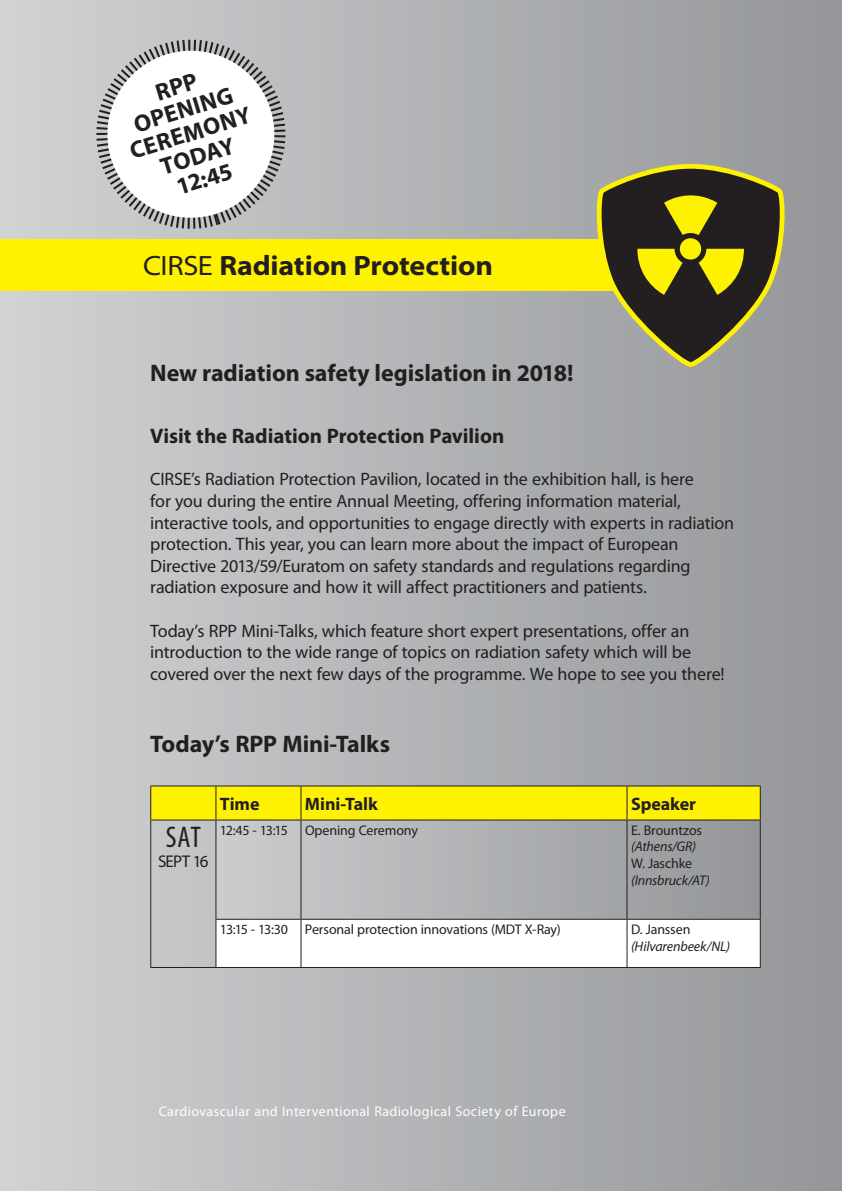
<style>
.page{position:relative;width:842px;height:1191px;background:#fff}
.page>*{position:absolute;margin:0;border:0;box-sizing:border-box;transform-origin:0 0}
.t1{font:condensed 30px "Myriad Pro";color:#231f20}
.t2{font:700 semi-expanded 28px "Myriad Pro";letter-spacing:-.01em;color:#231f20}
.t3{font:700 24px/24px "Myriad Pro";letter-spacing:-.005em;color:#231f20;text-align:center}
.t4{font:700 21px "Myriad Pro";letter-spacing:-.005em;color:#231f20}
.t5{font:18px/21.6px "Myriad Pro";letter-spacing:-.01em;color:#231f20}
.t6{font:700 18px "Myriad Pro";letter-spacing:-.005em;color:#231f20}
.t7{font:17px "Myriad Pro";letter-spacing:-.05em;color:#231f20}
.t8{font:14px "Myriad Pro";letter-spacing:-.01em;color:#231f20}
.t9{font:14px "Myriad Pro";letter-spacing:.03em;color:#fff}
.t10{font:italic 14px "Myriad Pro";letter-spacing:-.01em;color:#231f20}
.s1{font-weight:400}
</style>
<div class="page">
<div style="left:0;top:0;width:842px;height:1191px;background:linear-gradient(to right,#d1d2d4,#939698)"></div>
<div style="left:151px;top:786px;width:609px;height:33px;background:#fff200"></div>
<svg style="left:216px;top:820px;width:544px;height:98px;background:#adafb2"></svg>
<svg style="left:216px;top:919px;width:544px;height:48px"></svg>
<hr style="left:150px;top:785px;width:66px;height:1px;background:#231f20">
<hr style="left:150px;top:786px;width:1px;height:33px;background:#231f20">
<hr style="left:216px;top:785px;width:85px;height:1px;background:#231f20">
<hr style="left:215px;top:786px;width:1px;height:33px;background:#231f20">
<hr style="left:301px;top:785px;width:326px;height:1px;background:#231f20">
<hr style="left:300px;top:786px;width:1px;height:33px;background:#231f20">
<hr style="left:627px;top:785px;width:134px;height:1px;background:#231f20">
<hr style="left:626px;top:786px;width:1px;height:33px;background:#231f20">
<hr style="left:760px;top:786px;width:1px;height:33px;background:#231f20">
<hr style="left:150px;top:819px;width:66px;height:1px;background:#231f20">
<hr style="left:150px;top:820px;width:1px;height:99px;background:#231f20">
<hr style="left:216px;top:819px;width:85px;height:1px;background:#231f20">
<hr style="left:215px;top:820px;width:1px;height:98px;background:#231f20">
<hr style="left:301px;top:819px;width:326px;height:1px;background:#231f20">
<hr style="left:300px;top:820px;width:1px;height:98px;background:#231f20">
<hr style="left:627px;top:819px;width:134px;height:1px;background:#231f20">
<hr style="left:626px;top:820px;width:1px;height:98px;background:#231f20">
<hr style="left:760px;top:820px;width:1px;height:98px;background:#231f20">
<hr style="left:150px;top:919px;width:1px;height:48px;background:#231f20">
<hr style="left:215px;top:918px;width:86px;height:1px;background:#231f20">
<hr style="left:215px;top:919px;width:1px;height:48px;background:#231f20">
<hr style="left:301px;top:918px;width:326px;height:1px;background:#231f20">
<hr style="left:300px;top:919px;width:1px;height:48px;background:#231f20">
<hr style="left:627px;top:918px;width:134px;height:1px;background:#231f20">
<hr style="left:626px;top:919px;width:1px;height:48px;background:#231f20">
<hr style="left:760px;top:919px;width:1px;height:48px;background:#231f20">
<hr style="left:150px;top:967px;width:477px;height:1px;background:#231f20">
<hr style="left:627px;top:967px;width:134px;height:1px;background:#231f20">
<div style="left:0;top:240px;width:658px;height:51px;background:#fff200"></div>
<svg style="left:591px;top:161px;width:201px;height:208px;background:#a4a594"></svg>
<svg style="left:596px;top:166px;width:189px;height:198px;background:#6c6839"></svg>
<svg style="left:94px;top:38px;width:193px;height:193px"></svg>
<h3 class="t3" style="left:114px;top:96px;width:127px;rotate:-17deg">RPP<br>OPENING<br>CEREMONY<br>TODAY<br>12:45</h3>
<h2 class="t2" style="left:143px;top:249px;width:351px"><span class="s1">CIRSE</span> Radiation Protection</h2>
<h3 class="t3" style="left:150px;top:363px;width:425px">New radiation safety legislation in 2018!</h3>
<p class="t4" style="left:150px;top:428px;width:356px">Visit the Radiation Protection Pavilion</p>
<p class="t5" style="left:150px;top:470px;width:585px">CIRSE’s Radiation Protection Pavilion, located in the exhibition hall, is here<br>for you during the entire Annual Meeting, offering information material, interactive tools, and opportunities to engage directly with experts in radiation protection. This year, you can learn more about the impact of European Directive 2013/59/Euratom on safety standards and regulations regarding radiation exposure and how it will affect practitioners and patients.</p>
<p class="t5" style="left:150px;top:621px;width:576px">Today’s RPP Mini-Talks, which feature short expert presentations, offer an introduction to the wide range of topics on radiation safety which will be covered over the next few days of the programme. We hope to see you there!</p>
<h3 class="t3" style="left:150px;top:734px;width:241px">Today’s RPP Mini-Talks</h3>
<h1 class="t1" style="left:166px;top:825px;width:37px">SAT</h1>
<p class="t7" style="left:158px;top:855px;width:52px">SEPT 16</p>
<p class="t6" style="left:220px;top:797px;width:41px">Time</p>
<p class="t6" style="left:305px;top:797px;width:74px">Mini-Talk</p>
<p class="t6" style="left:631px;top:797px;width:67px">Speaker</p>
<p class="t8" style="left:220px;top:824px;width:199px">12:45 - 13:15 Opening Ceremony</p>
<p class="t8" style="left:631px;top:824px;width:73px">E. Brountzos</p>
<p class="t10" style="left:631px;top:841px;width:66px">(Athens/GR)</p>
<p class="t8" style="left:631px;top:858px;width:62px">W. Jaschke</p>
<p class="t10" style="left:631px;top:875px;width:80px">(Innsbruck/AT)</p>
<p class="t8" style="left:220px;top:923px;width:342px">13:15 - 13:30 Personal protection innovations (MDT X-Ray)</p>
<p class="t8" style="left:631px;top:923px;width:61px">D. Janssen</p>
<p class="t10" style="left:631px;top:940px;width:101px">(Hilvarenbeek/NL)</p>
<p class="t9" style="left:159px;top:1106px;width:408px">Cardiovascular and Interventional Radiological Society of Europe</p>
</div>
